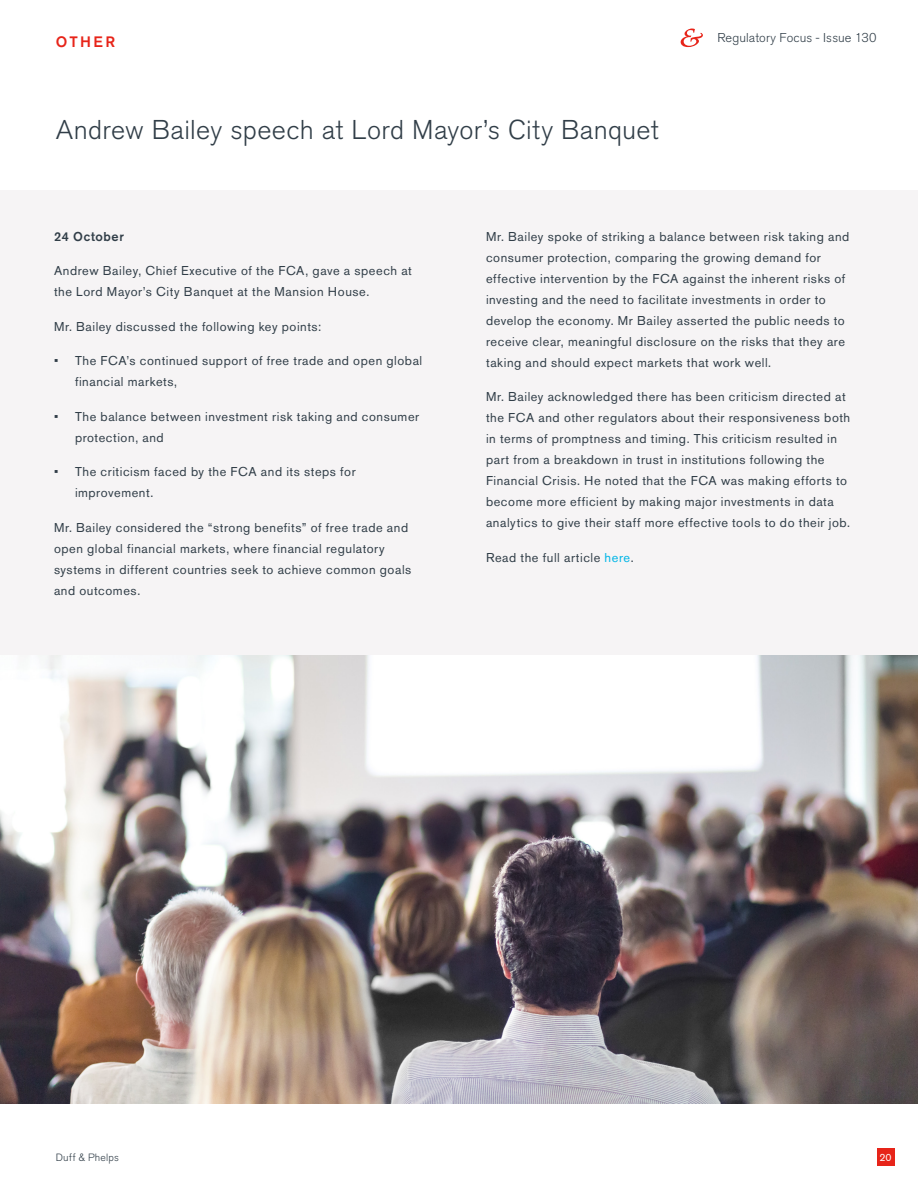
<style>
.page{position:relative;width:918px;height:1188px;background:#fff}
.page>*{position:absolute;margin:0;border:0;box-sizing:border-box;transform-origin:0 0}
.Article_Title{font:300 27px "Akzidenz Grotesk BQ";letter-spacing:.015em;color:#313e48}
.Heading{font:500 15px "Akzidenz Grotesk BQ";letter-spacing:.16em;color:#e72419}
.Body_Text{font:12.75px/21px "Akzidenz Grotesk BQ";letter-spacing:.045em;color:#313e48}
.t1{font:300 12.75px "Akzidenz Grotesk BQ";letter-spacing:.01em;color:#313e48}
.Body_Text-2{font:500 12.75px "Akzidenz Grotesk BQ";letter-spacing:.045em;color:#313e48}
.t2{font:300 10.5px "Akzidenz Grotesk BQ";letter-spacing:.02em;color:#313e48}
.t3{font:10.5px "Akzidenz Grotesk BQ";color:#fff}
.s1{color:#00b5e6}
</style>
<div class="page">
<div style="left:0;top:190px;width:918px;height:913px;background:#f6f4f5"></div>
<div style="left:877px;top:1148px;width:18px;height:18px;background:#e72419"></div>
<svg style="left:681px;top:29px;width:22px;height:18px"></svg>
<img style="left:0;top:655px;width:918px;height:448px">
<p class="Heading" style="left:56px;top:33px;width:61px">OTHER</p>
<p class="t1" style="left:717px;top:31px;width:161px">Regulatory Focus - Issue 130</p>
<p class="Article_Title" style="left:56px;top:115px;width:604px">Andrew Bailey speech at Lord Mayor’s City Banquet</p>
<p class="Body_Text-2" style="left:54px;top:229px;width:71px">24 October</p>
<p class="Body_Text" style="left:54px;top:260px;width:360px">Andrew Bailey, Chief Executive of the FCA, gave a speech at the Lord Mayor’s City Banquet at the Mansion House.</p>
<p class="Body_Text" style="left:54px;top:316px;width:269px">Mr. Bailey discussed the following key points:</p>
<p class="Body_Text" style="left:75px;top:350px;width:349px;text-indent:-21px">• The FCA’s continued support of free trade and open global financial markets,</p>
<p class="Body_Text" style="left:75px;top:406px;width:346px;text-indent:-21px">• The balance between investment risk taking and consumer protection, and</p>
<p class="Body_Text" style="left:75px;top:461px;width:282px;text-indent:-21px">• The criticism faced by the FCA and its steps for improvement.</p>
<p class="Body_Text" style="left:54px;top:517px;width:359px">Mr. Bailey considered the “strong benefits” of free trade and open global financial markets, where financial regulatory systems in different countries seek to achieve common goals and outcomes.</p>
<p class="Body_Text" style="left:486px;top:226px;width:365px">Mr. Bailey spoke of striking a balance between risk taking and consumer protection, comparing the growing demand for effective intervention by the FCA against the inherent risks of investing and the need to facilitate investments in order to develop the economy. Mr Bailey asserted the public needs to receive clear, meaningful disclosure on the risks that they are taking and should expect markets that work well.</p>
<p class="Body_Text" style="left:486px;top:386px;width:366px">Mr. Bailey acknowledged there has been criticism directed at the FCA and other regulators about their responsiveness both in terms of promptness and timing. This criticism resulted in part from a breakdown in trust in institutions following the Financial Crisis. He noted that the FCA was making efforts to become more efficient by making major investments in data analytics to give their staff more effective tools to do their job.</p>
<p class="Body_Text" style="left:486px;top:547px;width:149px">Read the full article <span class="s1">here</span>.</p>
<p class="t2" style="left:56px;top:1152px;width:65px">Duff &amp; Phelps</p>
<p class="t3" style="left:879px;top:1151px;width:14px">20</p>
</div>
